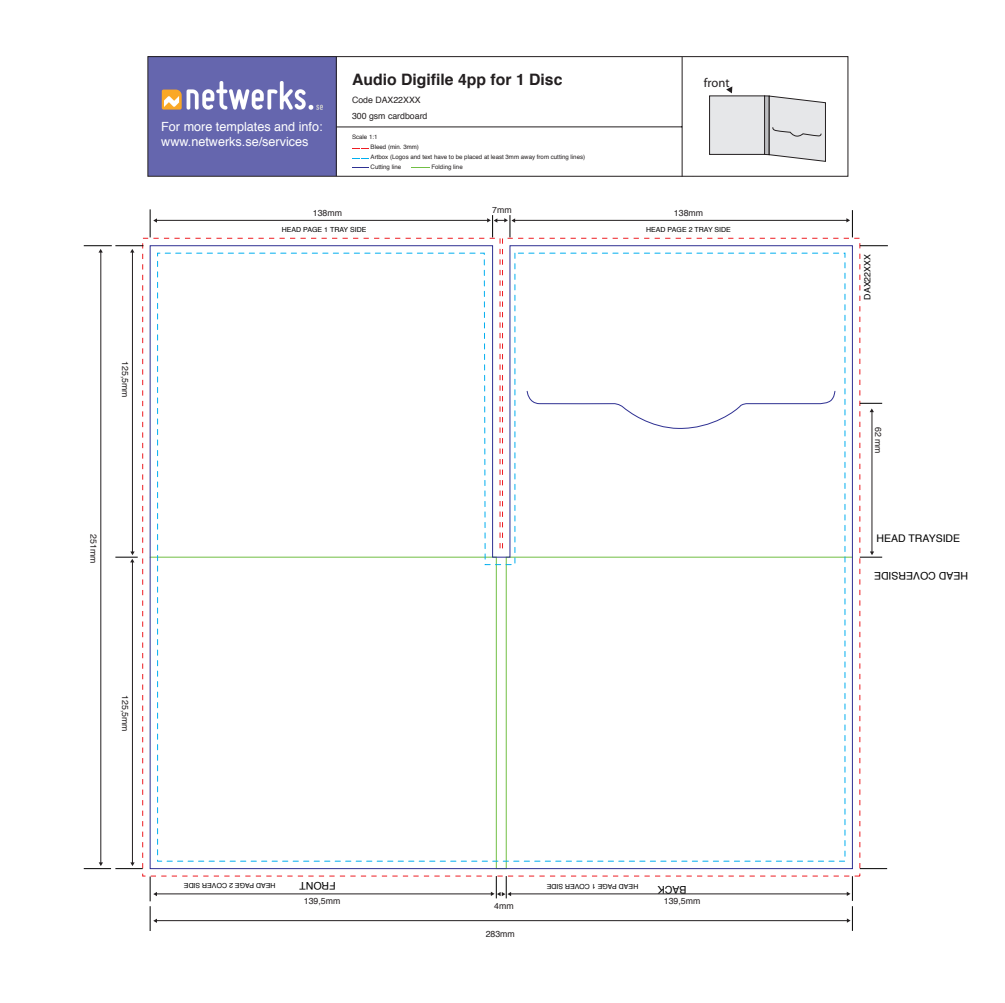
<style>
.page{position:relative;width:1005px;height:1003px;background:#fff}
.page>*{position:absolute;margin:0;border:0;box-sizing:border-box;transform-origin:0 0}
.t1{font:700 15.75px "Helvetica";color:#231f20}
.t2{font:12.78px "Myriad";color:#231f20}
.t3{font:12.6px/15.1px "Helvetica";color:#fff}
.t4{font:10.5px "Helvetica";color:#000}
.t5{font:8.75px "Helvetica";color:#231f20}
.t6{font:8.75px "Helvetica";color:#000}
.t7{font:7px "Helvetica";color:#000}
.t8{font:6.12px/9.9px "Helvetica";color:#231f20}
</style>
<div class="page">
<svg style="left:142px;top:237px;width:718px;height:639px"></svg>
<svg style="left:150px;top:209px;width:7px;height:28px"></svg>
<hr style="left:156px;top:220px;width:332px;height:1px;background:#231f20">
<hr style="left:514px;top:220px;width:333px;height:1px;background:#231f20">
<svg style="left:487px;top:215px;width:28px;height:22px"></svg>
<svg style="left:846px;top:210px;width:7px;height:27px"></svg>
<hr style="left:156px;top:920px;width:691px;height:1px;background:#231f20">
<svg style="left:859px;top:868px;width:28px;height:1px"></svg>
<svg style="left:859px;top:245px;width:28px;height:1px"></svg>
<hr style="left:132px;top:251px;width:1px;height:301px;background:#231f20">
<hr style="left:871px;top:410px;width:1px;height:142px;background:#231f20">
<svg style="left:115px;top:551px;width:23px;height:11px"></svg>
<hr style="left:132px;top:561px;width:1px;height:302px;background:#231f20">
<svg style="left:859px;top:551px;width:23px;height:6px"></svg>
<svg style="left:859px;top:403px;width:23px;height:9px"></svg>
<svg style="left:84px;top:245px;width:59px;height:7px"></svg>
<hr style="left:101px;top:251px;width:1px;height:612px;background:#231f20">
<svg style="left:84px;top:862px;width:59px;height:7px"></svg>
<svg style="left:846px;top:906px;width:7px;height:24px"></svg>
<svg style="left:150px;top:876px;width:7px;height:55px"></svg>
<hr style="left:156px;top:893px;width:336px;height:1px;background:#231f20">
<svg style="left:491px;top:876px;width:20px;height:22px"></svg>
<hr style="left:509px;top:893px;width:339px;height:1px;background:#231f20">
<svg style="left:846px;top:876px;width:7px;height:24px"></svg>
<svg style="left:526px;top:390px;width:310px;height:40px"></svg>
<div style="left:148px;top:57px;width:188px;height:119px;background:#6566ae"></div>
<svg style="left:162px;top:90px;width:2px;height:19px"></svg>
<img style="left:164px;top:81px;width:158px;height:29px">
<div style="left:147px;top:56px;width:701px;height:121px;border:1px solid #231f20"></div>
<svg style="left:352px;top:148px;width:17px;height:1px"></svg>
<svg style="left:352px;top:158px;width:17px;height:1px"></svg>
<hr style="left:336px;top:57px;width:1px;height:119px;background:#231f20">
<hr style="left:681px;top:57px;width:1px;height:120px;background:#231f20">
<hr style="left:336px;top:126px;width:346px;height:1px;background:#231f20">
<svg style="left:726px;top:86px;width:6px;height:7px"></svg>
<div style="left:709px;top:96px;width:55px;height:58px;background:#e6e7e9"></div>
<div style="left:709px;top:96px;width:55px;height:59px;border:1px solid #231f20"></div>
<svg style="left:764px;top:95px;width:61px;height:67px"></svg>
<h3 class="t3" style="left:161px;top:119px;width:163px">For more templates and info: www.netwerks.se/services</h3>
<h1 class="t1" style="left:352px;top:67px;width:212px">Audio Digifile 4pp for 1 Disc</h1>
<h3 class="t5" style="left:352px;top:109px;width:77px">300 gsm cardboard</h3>
<h3 class="t5" style="left:352px;top:93px;width:70px">Code DAX22XXX</h3>
<p class="t8" style="left:370px;top:132px;width:50px;text-indent:-19px">Scale 1:1<br>Bleed (min. 3mm)</p>
<p class="t8" style="left:370px;top:152px;width:216px">Artbox (Logos and text have to be placed at least 3mm away from cutting lines)<br>Cutting line</p>
<p class="t8" style="left:431px;top:162px;width:33px">Folding line</p>
<h2 class="t2" style="left:704px;top:76px;width:27px">front</h2>
<h3 class="t5" style="left:313px;top:206px;width:31px">138mm</h3>
<h3 class="t5" style="left:492px;top:203px;width:21px">7mm</h3>
<h3 class="t5" style="left:674px;top:206px;width:31px">138mm</h3>
<p class="t7" style="left:282px;top:224px;width:86px">HEAD PAGE 1 TRAY SIDE</p>
<p class="t7" style="left:646px;top:224px;width:86px">HEAD PAGE 2 TRAY SIDE</p>
<h3 class="t5" style="left:132px;top:361px;width:38px;rotate:90deg">125,5mm</h3>
<h3 class="t5" style="left:100px;top:534px;width:31px;rotate:90deg">251mm</h3>
<h3 class="t5" style="left:132px;top:695px;width:38px;rotate:90deg">125,5mm</h3>
<h3 class="t4" style="left:336px;top:894px;width:38px;rotate:-180deg">FRONT</h3>
<p class="t7" style="left:275px;top:891px;width:93px;rotate:-180deg">HEAD PAGE 2 COVER SIDE</p>
<p class="t7" style="left:638px;top:891px;width:93px;rotate:-180deg">HEAD PAGE 1 COVER SIDE</p>
<h3 class="t4" style="left:686px;top:897px;width:30px;rotate:-180deg">BACK</h3>
<h3 class="t5" style="left:304px;top:894px;width:38px">139,5mm</h3>
<h3 class="t5" style="left:664px;top:894px;width:38px">139,5mm</h3>
<h3 class="t5" style="left:494px;top:899px;width:21px">4mm</h3>
<h3 class="t5" style="left:485px;top:926px;width:31px">283mm</h3>
<h3 class="t6" style="left:860px;top:299px;width:47px;rotate:-90deg">DAX22XXX</h3>
<h3 class="t5" style="left:885px;top:427px;width:28px;rotate:90deg">62 mm</h3>
<h3 class="t4" style="left:876px;top:530px;width:85px">HEAD TRAYSIDE</h3>
<h3 class="t4" style="left:968px;top:583px;width:95px;rotate:-180deg">HEAD COVERSIDE</h3>
</div>
